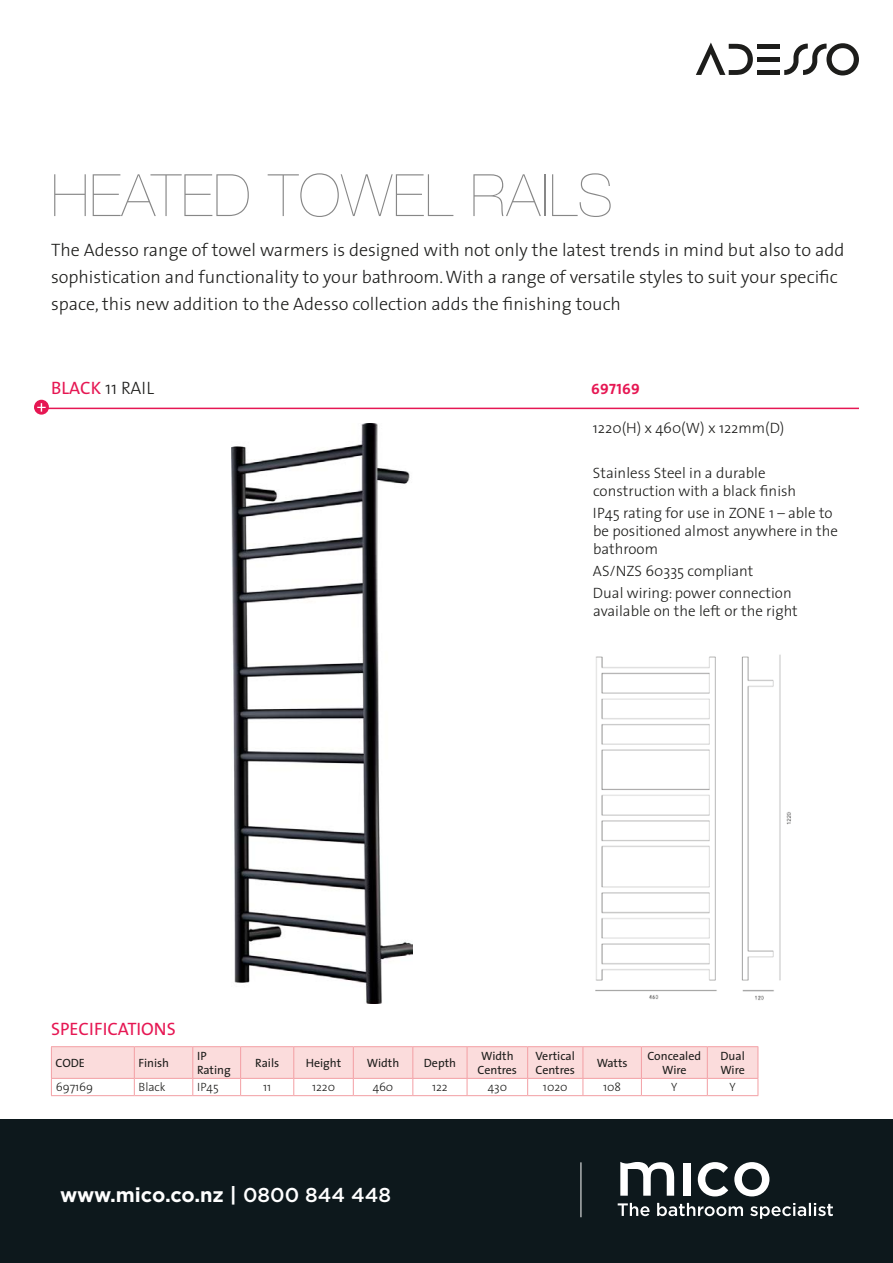
<style>
.page{position:relative;width:893px;height:1263px;background:#fff}
.page>*{position:absolute;margin:0;border:0;box-sizing:border-box;transform-origin:0 0}
.t1{font:200 58.5px "Helvetica Neue";letter-spacing:.01em;color:#878787}
.t2{font:700 20.1px "Gotham";letter-spacing:-.01em;color:#fff}
.t3{font:300 18px/27px "The Sans";color:#1d1d1b}
.t4{font:18px "The Sans Caps";color:#e61753}
.t5{font:300 15px/18px "The Sans";color:#1d1d1b}
.t6{font:15px "The Sans Bold Caps";letter-spacing:.025em;color:#e61753}
.t7{font:12px/14.4px "The Sans";color:#1d1d1b}
.t8{font:300 12px "The Sans";color:#1d1d1b}
.s1{font-family:"The Sans Caps";font-weight:400;color:#e61753}
.s2{font-weight:500}
</style>
<div class="page">
<hr style="left:35px;top:408px;width:824px;height:1px;background:#e61753">
<div style="left:34px;top:400px;width:15px;height:15px;background:#e61753;border-radius:50%"></div>
<svg style="left:37px;top:403px;width:9px;height:9px"></svg>
<div style="left:757px;top:70px;width:23px;height:5px;background:#1d1d1b"></div>
<svg style="left:696px;top:43px;width:57px;height:32px"></svg>
<div style="left:757px;top:57px;width:23px;height:5px;background:#1d1d1b"></div>
<div style="left:757px;top:44px;width:23px;height:5px;background:#1d1d1b"></div>
<svg style="left:784px;top:43px;width:75px;height:32px"></svg>
<div style="left:0;top:1120px;width:893px;height:143px;background:#0d181c"></div>
<svg style="left:620px;top:1162px;width:54px;height:34px"></svg>
<div style="left:683px;top:1163px;width:7px;height:33px;background:#fff"></div>
<svg style="left:698px;top:1162px;width:30px;height:34px"></svg>
<svg style="left:734px;top:1162px;width:35px;height:34px"></svg>
<svg style="left:618px;top:1203px;width:215px;height:16px"></svg>
<hr style="left:580px;top:1162px;width:1px;height:55px;background:#fff">
<hr style="left:51px;top:1046px;width:83px;height:1px;background:#f39fa4">
<hr style="left:134px;top:1046px;width:59px;height:1px;background:#f39fa4">
<hr style="left:193px;top:1046px;width:48px;height:1px;background:#f39fa4">
<hr style="left:241px;top:1046px;width:53px;height:1px;background:#f39fa4">
<hr style="left:294px;top:1046px;width:59px;height:1px;background:#f39fa4">
<hr style="left:353px;top:1046px;width:60px;height:1px;background:#f39fa4">
<hr style="left:413px;top:1046px;width:54px;height:1px;background:#f39fa4">
<hr style="left:467px;top:1046px;width:61px;height:1px;background:#f39fa4">
<hr style="left:528px;top:1046px;width:55px;height:1px;background:#f39fa4">
<hr style="left:583px;top:1046px;width:58px;height:1px;background:#f39fa4">
<hr style="left:641px;top:1046px;width:66px;height:1px;background:#f39fa4">
<hr style="left:707px;top:1046px;width:51px;height:1px;background:#f39fa4">
<hr style="left:51px;top:1095px;width:83px;height:1px;background:#f39fa4">
<hr style="left:134px;top:1095px;width:59px;height:1px;background:#f39fa4">
<hr style="left:193px;top:1095px;width:48px;height:1px;background:#f39fa4">
<hr style="left:241px;top:1095px;width:53px;height:1px;background:#f39fa4">
<hr style="left:294px;top:1095px;width:59px;height:1px;background:#f39fa4">
<hr style="left:353px;top:1095px;width:60px;height:1px;background:#f39fa4">
<hr style="left:413px;top:1095px;width:54px;height:1px;background:#f39fa4">
<hr style="left:467px;top:1095px;width:61px;height:1px;background:#f39fa4">
<hr style="left:528px;top:1095px;width:55px;height:1px;background:#f39fa4">
<hr style="left:583px;top:1095px;width:58px;height:1px;background:#f39fa4">
<svg style="left:51px;top:1047px;width:708px;height:48px"></svg>
<hr style="left:641px;top:1095px;width:66px;height:1px;background:#f39fa4">
<hr style="left:707px;top:1095px;width:51px;height:1px;background:#f39fa4">
<img style="left:595px;top:654px;width:196px;height:347px">
<img style="left:232px;top:424px;width:180px;height:580px">
<h1 class="t1" style="left:51px;top:150px;width:564px">HEATED TOWEL RAILS</h1>
<p class="t3" style="left:51px;top:235px;width:795px">The Adesso range of towel warmers is designed with not only the latest trends in mind but also to add sophistication and functionality to your bathroom.With a range of versatile styles to suit your specific space, this new addition to the Adesso collection adds the finishing touch</p>
<p class="t3" style="left:51px;top:374px;width:105px"><span class="s1">BLACK</span> 11 RAIL</p>
<p class="t6" style="left:591px;top:376px;width:50px">697169</p>
<p class="t4" style="left:51px;top:1014px;width:126px">SPECIFICATIONS</p>
<p class="t5" style="left:593px;top:418px;width:193px">1220(H) x 460(W) x 122mm(D)</p>
<p class="t5" style="left:593px;top:463px;width:205px">Stainless Steel in a durable construction with a black finish</p>
<p class="t5" style="left:593px;top:503px;width:247px">IP45 rating for use in ZONE 1 – able to be positioned almost anywhere in the bathroom</p>
<p class="t5" style="left:593px;top:559px;width:200px;line-height:22.2px">AS/NZS 60335 compliant<br>Dual wiring: power connection</p>
<p class="t5" style="left:593px;top:602px;width:206px">available on the left or the right</p>
<p class="t7" style="left:56px;top:1055px;width:31px">CODE</p>
<p class="t7" style="left:139px;top:1055px;width:32px">Finish</p>
<p class="t7" style="left:197px;top:1048px;width:35px">IP<br>Rating</p>
<p class="t7" style="left:255px;top:1055px;width:26px">Rails</p>
<p class="t7" style="left:306px;top:1055px;width:37px">Height</p>
<p class="t7" style="left:367px;top:1055px;width:34px">Width</p>
<p class="t7" style="left:424px;top:1055px;width:34px">Depth</p>
<p class="t7" style="left:478px;top:1048px;width:41px">Width<br>Centres</p>
<p class="t7" style="left:536px;top:1048px;width:41px">Vertical<br>Centres</p>
<p class="t7" style="left:597px;top:1055px;width:32px">Watts</p>
<p class="t7" style="left:648px;top:1048px;width:55px;text-align:center">Concealed<br>Wire</p>
<p class="t7" style="left:720px;top:1048px;width:26px">Dual<br>Wire</p>
<p class="t8" style="left:56px;top:1077px;width:39px">697169</p>
<p class="t8" style="left:139px;top:1077px;width:29px">Black</p>
<p class="t8" style="left:197px;top:1077px;width:23px">IP45</p>
<p class="t8" style="left:263px;top:1077px;width:10px">11</p>
<p class="t8" style="left:312px;top:1077px;width:25px">1220</p>
<p class="t8" style="left:373px;top:1077px;width:22px">460</p>
<p class="t8" style="left:432px;top:1077px;width:17px">122</p>
<p class="t8" style="left:488px;top:1077px;width:21px">430</p>
<p class="t8" style="left:543px;top:1077px;width:26px">1020</p>
<p class="t8" style="left:603px;top:1077px;width:19px">108</p>
<p class="t8" style="left:671px;top:1077px;width:8px">Y</p>
<p class="t8" style="left:729px;top:1077px;width:8px">Y</p>
<p class="t2" style="left:60px;top:1183px;width:333px">www.mico.co.nz | <span class="s2">0800 844 448</span></p>
</div>
